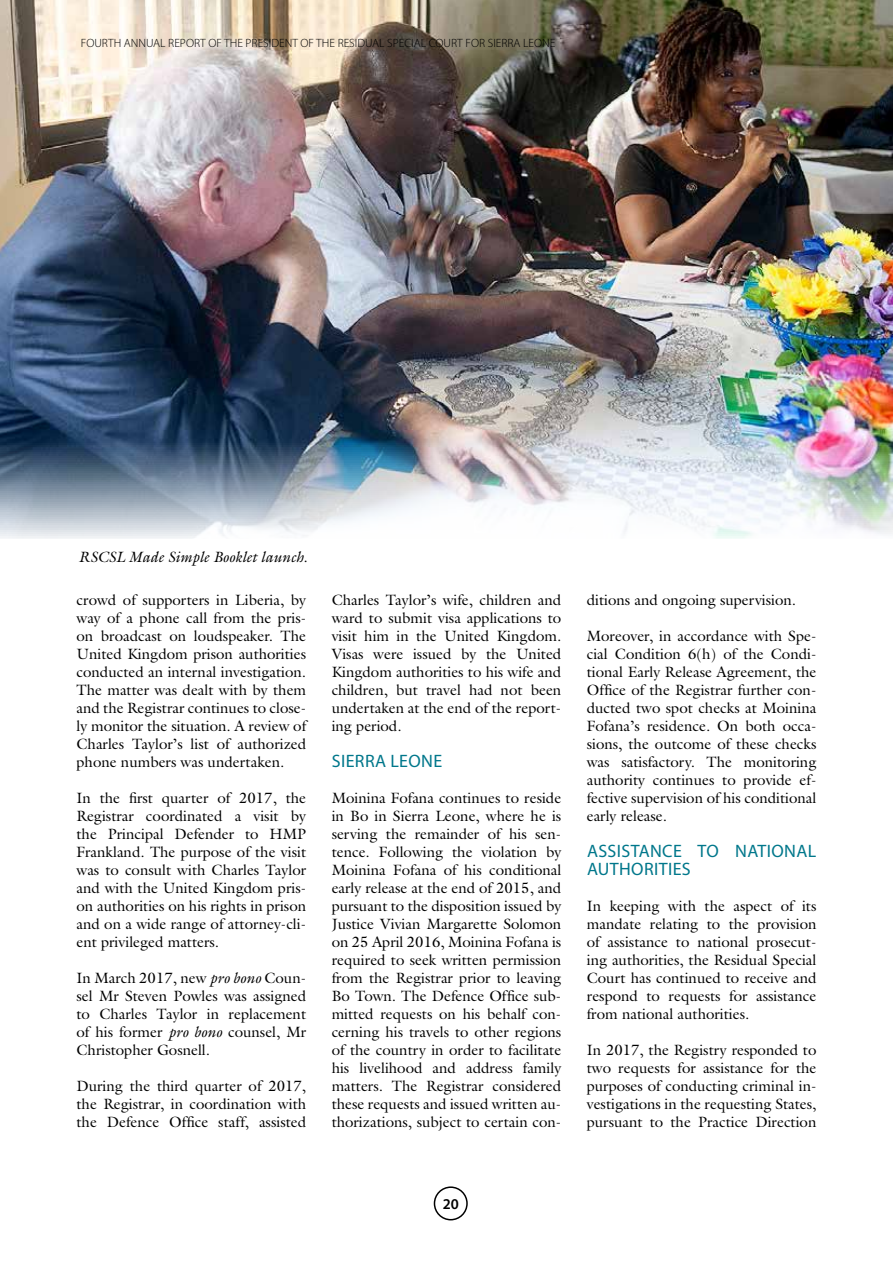
<style>
.page{position:relative;width:893px;height:1263px;background:#fff}
.page>*{position:absolute;margin:0;border:0;box-sizing:border-box;transform-origin:0 0}
.t1{font:18px/18px "Myriad Pro";letter-spacing:.02em;color:#00778b}
.t2{font:15px/18px "Galliard Std";color:#000;text-align:justify}
.t3{font:italic 15px "Galliard Std";color:#000}
.t4{font:600 15px "Myriad Pro";color:#000}
.t5{font:300 12px "Myriad Pro";color:#000}
.s1{font-style:italic}
</style>
<div class="page">
<div style="left:434px;top:1186px;width:34px;height:34px;border:2px solid #000;border-radius:50%"></div>
<img style="left:0;top:0;width:893px;height:539px">
<p class="t5" style="left:81px;top:36px;width:476px">FOURTH ANNUAL REPORT OF THE PRESIDENT OF THE RESIDUAL SPECIAL COURT FOR SIERRA LEONE</p>
<p class="t3" style="left:78px;top:547px;width:230px">RSCSL Made Simple Booklet launch.</p>
<p class="t2" style="left:77px;top:590px;width:231px">crowd of supporters in Liberia, by way of a phone call from the pris&shy;on broadcast on loudspeaker. The United Kingdom prison authorities conducted an internal investigation.<br>The matter was dealt with by them and the Registrar continues to close&shy;ly monitor the situation. A review of Charles Taylor’s list of authorized phone numbers was undertaken.</p>
<p class="t2" style="left:77px;top:788px;width:231px">In the first quarter of 2017, the Registrar coordinated a visit by the Principal Defender to HMP Frankland. The purpose of the visit was to consult with Charles Taylor and with the United Kingdom pris&shy;on authorities on his rights in prison and on a wide range of attorney-cli&shy;ent privileged matters.</p>
<p class="t2" style="left:77px;top:968px;width:231px">In March 2017, new <span class="s1">pro bono</span> Coun&shy;sel Mr Steven Powles was assigned to Charles Taylor in replacement of his former <span class="s1">pro bono</span> counsel, Mr Christopher Gosnell.</p>
<p class="t2" style="left:77px;top:1076px;width:231px">During the third quarter of 2017, the Registrar, in coordination with the Defence Office staff, assisted</p>
<p class="t2" style="left:332px;top:590px;width:231px">Charles Taylor’s wife, children and ward to submit visa applications to visit him in the United Kingdom.<br>Visas were issued by the United Kingdom authorities to his wife and children, but travel had not been undertaken at the end of the report&shy;ing period.</p>
<p class="t1" style="left:332px;top:751px;width:112px">SIERRA LEONE</p>
<p class="t2" style="left:332px;top:788px;width:231px">Moinina Fofana continues to reside in Bo in Sierra Leone, where he is serving the remainder of his sen&shy;tence. Following the violation by Moinina Fofana of his conditional early release at the end of 2015, and pursuant to the disposition issued by Justice Vivian Margarette Solomon on 25 April 2016, Moinina Fofana is required to seek written permission from the Registrar prior to leaving Bo Town. The Defence Office sub&shy;mitted requests on his behalf con&shy;cerning his travels to other regions of the country in order to facilitate his livelihood and address family matters. The Registrar considered these requests and issued written au&shy;thorizations, subject to certain con-</p>
<p class="t2" style="left:587px;top:590px;width:211px">ditions and ongoing supervision.</p>
<p class="t2" style="left:587px;top:626px;width:231px">Moreover, in accordance with Spe&shy;cial Condition 6(h) of the Condi&shy;tional Early Release Agreement, the Office of the Registrar further con&shy;ducted two spot checks at Moinina Fofana’s residence. On both occa&shy;sions, the outcome of these checks was satisfactory. The monitoring authority continues to provide ef&shy;fective supervision of his conditional early release.</p>
<p class="t1" style="left:587px;top:841px;width:231px">ASSISTANCE TO NATIONAL<br>AUTHORITIES</p>
<p class="t2" style="left:587px;top:896px;width:231px">In keeping with the aspect of its mandate relating to the provision of assistance to national prosecut&shy;ing authorities, the Residual Special Court has continued to receive and respond to requests for assistance from national authorities.</p>
<p class="t2" style="left:587px;top:1040px;width:231px">In 2017, the Registry responded to two requests for assistance for the purposes of conducting criminal in&shy;vestigations in the requesting States, pursuant to the Practice Direction</p>
<p class="t4" style="left:443px;top:1194px;width:18px">20</p>
</div>
